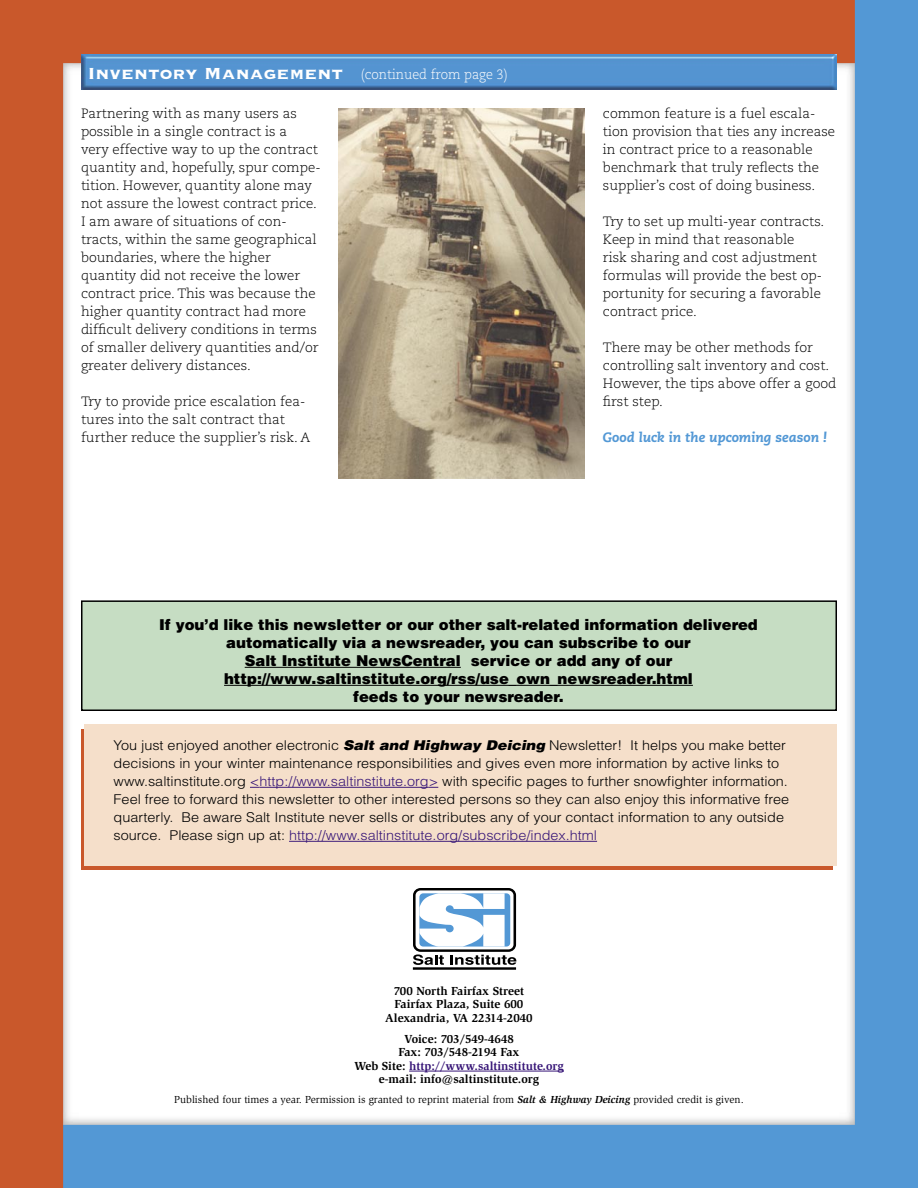
<style>
.page{position:relative;width:918px;height:1188px;background:#fff}
.page>*{position:absolute;margin:0;border:0;box-sizing:border-box;transform-origin:0 0}
.Sidebar_Head{font:900 15px/18px "Helvetica";color:#000;text-align:center}
._9_12_hbod{font:300 13.5px/18px "Caecilia";color:#000}
.t1{font:300 13.5px/18px "Helvetica";color:#000;scale:1.07 1}
._1_Head{font:300 13.5px "Caecilia";color:#fff;scale:.95 1}
._9_12_hbod-2{font:italic 800 13.5px "Caecilia";color:#5398d5}
.t2{font:700 12px "Slimbach";color:#000}
.t3{font:700 12px "Slimbach";color:#381778}
.t4{font:10.5px "Slimbach";color:#000}
.s1{font-family:"Copperplate Thirty Three BC";font-weight:400;font-size:21px}
.s2{font-weight:900;font-style:italic}
.s3{color:#381778}
.s4{color:#000}
.s5{font-weight:700;font-style:italic}
</style>
<div class="page">
<img style="left:63px;top:63px;width:792px;height:1062px">
<div style="left:63px;top:1125px;width:792px;height:63px;background:#5398d5"></div>
<div style="left:63px;top:0;width:792px;height:63px;background:#c9582b"></div>
<div style="left:855px;top:0;width:62px;height:1188px;background:#5398d5"></div>
<div style="left:0;top:0;width:63px;height:1188px;background:#c9582b"></div>
<svg style="left:917px;top:0;width:1px;height:1188px"></svg>
<img style="left:81px;top:54px;width:756px;height:36px">
<hr style="left:409px;top:1071px;width:155px;height:1px;background:#381778">
<div style="left:413px;top:888px;width:103px;height:82px;background:#fff"></div>
<div style="left:413px;top:888px;width:103px;height:64px;border:2px solid #000;border-radius:6px"></div>
<div style="left:419px;top:893px;width:91px;height:54px;background:#5398d5;border-radius:4px"></div>
<svg style="left:413px;top:954px;width:31px;height:11px"></svg>
<svg style="left:450px;top:955px;width:66px;height:10px"></svg>
<hr style="left:413px;top:967px;width:103px;height:3px;background:#000">
<svg style="left:419px;top:893px;width:86px;height:54px"></svg>
<div style="left:82px;top:601px;width:754px;height:109px;background:#c6ddc3"></div>
<div style="left:81px;top:600px;width:756px;height:111px;border:2px solid #000"></div>
<div style="left:81px;top:729px;width:751px;height:141px;background:#c9582b"></div>
<div style="left:84px;top:725px;width:753px;height:141px;background:#f5dfca"></div>
<hr style="left:245px;top:667px;width:216px;height:1px;background:#000">
<hr style="left:224px;top:685px;width:469px;height:1px;background:#000">
<hr style="left:260px;top:787px;width:169px;height:1px;background:#381778">
<hr style="left:289px;top:841px;width:308px;height:1px;background:#381778">
<img style="left:339px;top:108px;width:246px;height:370px">
<p class="_1_Head" style="left:87px;top:66px;width:444px"><span class="s1">Inventory Management</span> (continued from page 3)</p>
<p class="_9_12_hbod" style="left:81px;top:105px;width:241px">Partnering with as many users as possible in a single contract is a<br>very effective way to up the contract quantity and, hopefully, spur compe&shy;tition. However, quantity alone may not assure the lowest contract price.<br>I am aware of situations of con&shy;tracts, within the same geographical boundaries, where the higher quantity did not receive the lower contract price. This was because the higher quantity contract had more difficult delivery conditions in terms of smaller delivery quantities and/or greater delivery distances.</p>
<p class="_9_12_hbod" style="left:81px;top:393px;width:231px">Try to provide price escalation fea&shy;tures into the salt contract that further reduce the supplier’s risk. A</p>
<p class="_9_12_hbod" style="left:603px;top:105px;width:234px">common feature is a fuel escala&shy;tion provision that ties any increase in contract price to a reasonable benchmark that truly reflects the supplier’s cost of doing business.</p>
<p class="_9_12_hbod" style="left:603px;top:213px;width:223px">Try to set up multi-year contracts.<br>Keep in mind that reasonable<br>risk sharing and cost adjustment formulas will provide the best op&shy;portunity for securing a favorable contract price.</p>
<p class="_9_12_hbod" style="left:603px;top:339px;width:235px">There may be other methods for controlling salt inventory and cost.<br>However, the tips above offer a good first step.</p>
<p class="_9_12_hbod-2" style="left:603px;top:429px;width:226px">Good luck in the upcoming season !</p>
<p class="Sidebar_Head" style="left:159px;top:615px;width:600px">If you’d like this newsletter or our other salt-related information delivered automatically via a newsreader, you can subscribe to our<br>Salt Institute NewsCentral service or add any of our http://www.saltinstitute.org/rss/use_own_newsreader.html<br>feeds to your newsreader.</p>
<p class="t1" style="left:114px;top:736px;width:633px">You just enjoyed another electronic <span class="s2">Salt and Highway Deicing</span> Newsletter! It helps you make better decisions in your winter maintenance responsibilities and gives even more information by active links to www.saltinstitute.org <span class="s3">&lt;http://www.saltinstitute.org&gt;</span> with specific pages to further snowfighter information.<br>Feel free to forward this newsletter to other interested persons so they can also enjoy this informative free quarterly. Be aware Salt Institute never sells or distributes any of your contact information to any outside source. Please sign up at: <span class="s3">http://www.saltinstitute.org/subscribe/index.html</span></p>
<p class="t2" style="left:394px;top:984px;width:132px">700 North Fairfax Street</p>
<p class="t2" style="left:395px;top:997px;width:130px">Fairfax Plaza, Suite 600</p>
<p class="t2" style="left:385px;top:1011px;width:149px">Alexandria, VA 22314-2040</p>
<p class="t2" style="left:404px;top:1032px;width:111px">Voice: 703/549-4648</p>
<p class="t2" style="left:398px;top:1045px;width:123px">Fax: 703/548-2194 Fax</p>
<p class="t3" style="left:354px;top:1059px;width:211px"><span class="s4">Web Site:</span> http://www.saltinstitute.org</p>
<p class="t2" style="left:379px;top:1072px;width:162px">e-mail: info@saltinstitute.org</p>
<p class="t4" style="left:174px;top:1093px;width:571px">Published four times a year. Permission is granted to reprint material from <span class="s5">Salt &amp; Highway Deicing</span> provided credit is given.</p>
</div>
